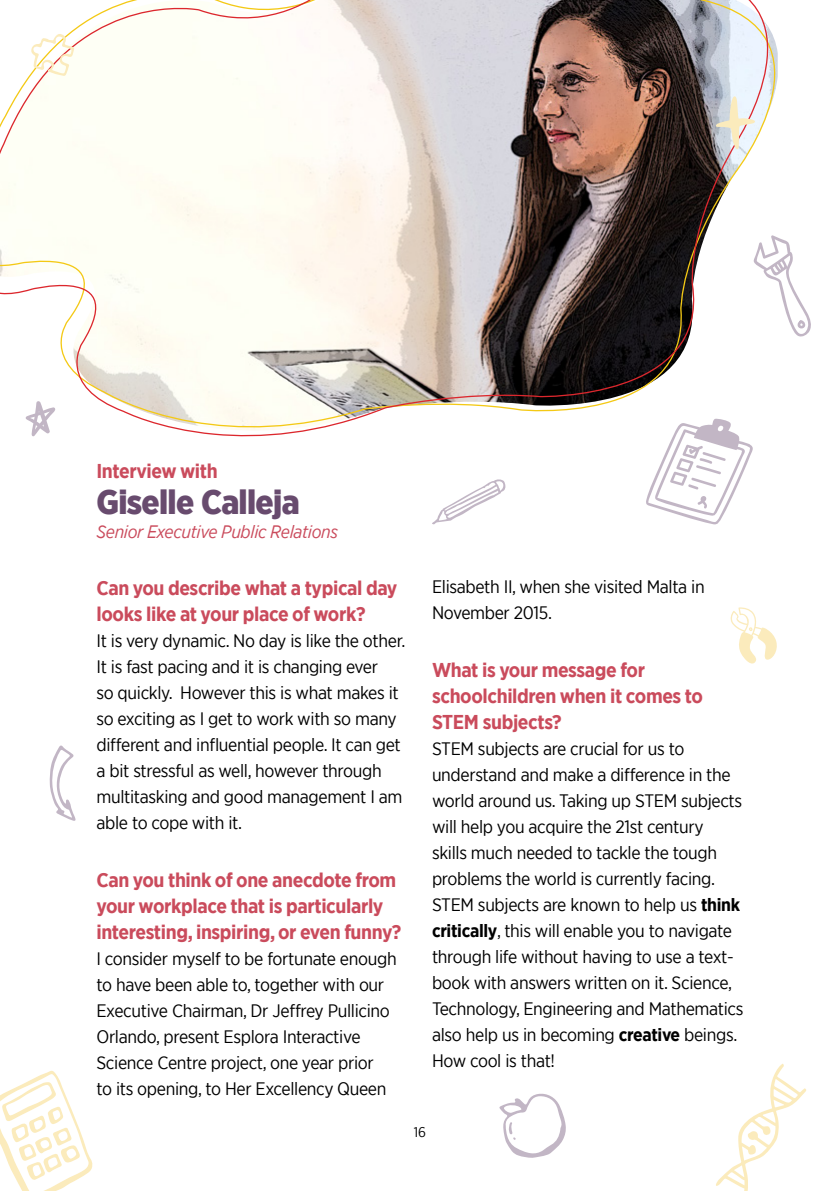
<style>
.page{position:relative;width:840px;height:1191px;background:#fff}
.page>*{position:absolute;margin:0;border:0;box-sizing:border-box;transform-origin:0 0}
.Sub_01{font:900 34px "Gotham Narrow";letter-spacing:-.02em;color:#684b6e}
.Sub_01-2{font:700 20px/26px "Gotham Narrow";letter-spacing:-.02em;color:#ca4b5c}
.Body_Text{font:18px/26px "Gotham Narrow";letter-spacing:-.02em;color:#000}
.Sub_01-3{font:italic 18px "Gotham Narrow";letter-spacing:-.02em;color:#ca4b5c}
.t1{font:14px "Gotham Narrow";color:#000}
.s1{font-weight:700}
</style>
<div class="page">
<svg style="left:0;top:0;width:778px;height:437px"></svg>
<svg style="left:753px;top:235px;width:58px;height:103px"></svg>
<svg style="left:716px;top:1063px;width:90px;height:128px"></svg>
<svg style="left:644px;top:418px;width:108px;height:107px"></svg>
<svg style="left:715px;top:96px;width:39px;height:54px;background:#dfded8"></svg>
<svg style="left:730px;top:607px;width:47px;height:57px"></svg>
<svg style="left:499px;top:1093px;width:67px;height:64px"></svg>
<svg style="left:50px;top:745px;width:26px;height:76px"></svg>
<svg style="left:0;top:1070px;width:92px;height:121px"></svg>
<svg style="left:31px;top:33px;width:43px;height:43px"></svg>
<svg style="left:432px;top:479px;width:74px;height:45px"></svg>
<svg style="left:25px;top:401px;width:31px;height:36px"></svg>
<p class="Sub_01-2" style="left:96px;top:458px;width:123px">Interview with</p>
<p class="Sub_01" style="left:96px;top:479px;width:204px">Giselle Calleja</p>
<p class="Sub_01-3" style="left:96px;top:520px;width:243px">Senior Executive Public Relations</p>
<p class="Sub_01-2" style="left:96px;top:574px;width:302px">Can you describe what a typical day looks like at your place of work?</p>
<p class="Body_Text" style="left:96px;top:627px;width:310px">It is very dynamic. No day is like the other.<br>It is fast pacing and it is changing ever<br>so quickly. However this is what makes it so exciting as I get to work with so many different and influential people. It can get a bit stressful as well, however through multitasking and good management I am able to cope with it.</p>
<p class="Sub_01-2" style="left:96px;top:866px;width:306px">Can you think of one anecdote from your workplace that is particularly interesting, inspiring, or even funny?</p>
<p class="Body_Text" style="left:96px;top:945px;width:301px">I consider myself to be fortunate enough to have been able to, together with our Executive Chairman, Dr Jeffrey Pullicino Orlando, present Esplora Interactive Science Centre project, one year prior<br>to its opening, to Her Excellency Queen</p>
<p class="Body_Text" style="left:432px;top:573px;width:274px">Elisabeth II, when she visited Malta in<br>November 2015.</p>
<p class="Sub_01-2" style="left:432px;top:657px;width:272px">What is your message for schoolchildren when it comes to<br>STEM subjects?</p>
<p class="Body_Text" style="left:432px;top:735px;width:313px">STEM subjects are crucial for us to understand and make a difference in the world around us. Taking up STEM subjects will help you acquire the 21st century<br>skills much needed to tackle the tough problems the world is currently facing.<br>STEM subjects are known to help us <span class="s1">think critically</span>, this will enable you to navigate through life without having to use a text&shy;book with answers written on it. Science, Technology, Engineering and Mathematics also help us in becoming <span class="s1">creative</span> beings.<br>How cool is that!</p>
<p class="t1" style="left:413px;top:1123px;width:14px">16</p>
</div>
